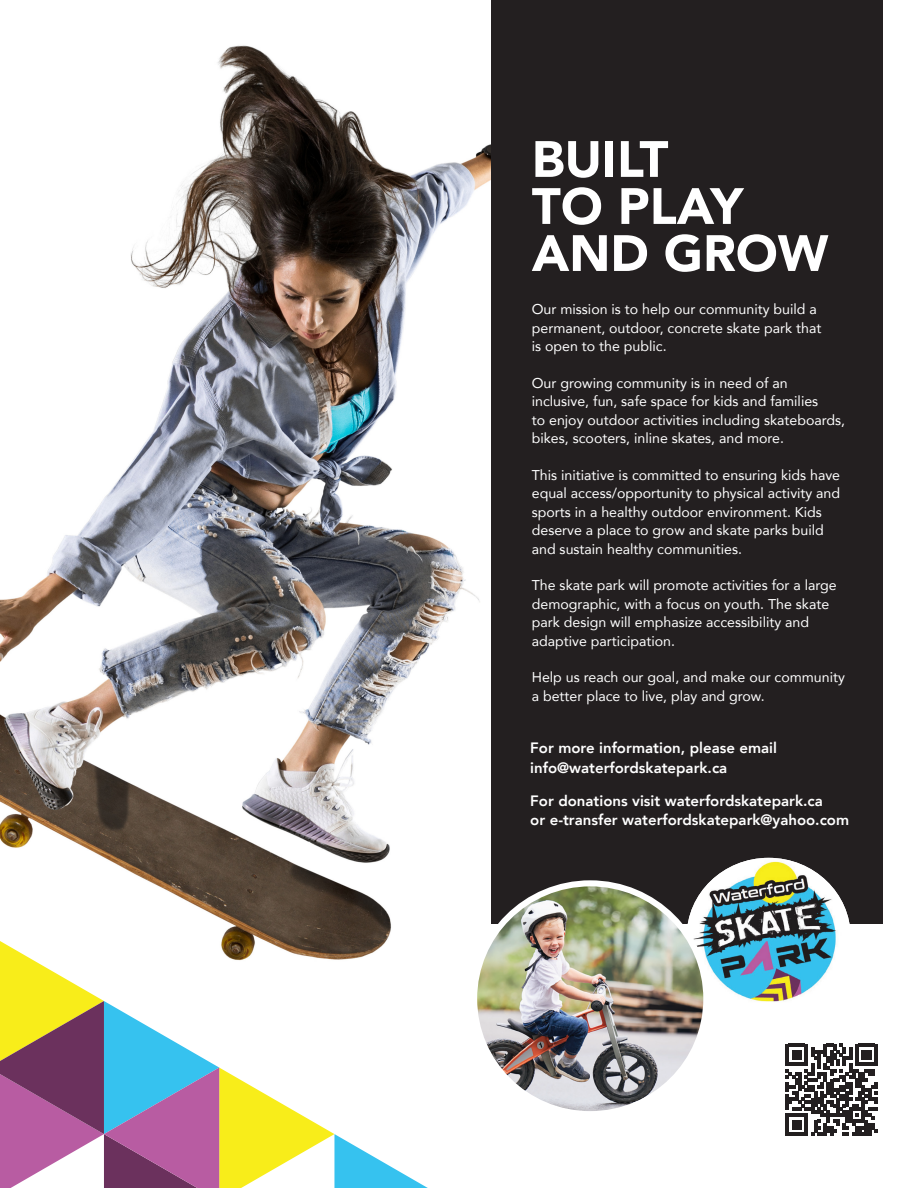
<style>
.page{position:relative;width:918px;height:1188px;background:#fff}
.page>*{position:absolute;margin:0;border:0;box-sizing:border-box;transform-origin:0 0}
.t1{font:900 50.55px/47.1px "Avenir";color:#fff}
.t2{font:800 15px "Avenir";color:#fff}
.t3{font:14.1px/18.5px "Avenir";color:#fff}
</style>
<div class="page">
<img style="left:0;top:45px;width:491px;height:896px">
<div style="left:491px;top:0;width:392px;height:923px;background:#231f20"></div>
<svg style="left:0;top:941px;width:428px;height:247px"></svg>
<img style="left:706px;top:858px;width:145px;height:144px">
<svg style="left:786px;top:1044px;width:91px;height:92px"></svg>
<img style="left:474px;top:883px;width:232px;height:227px">
<div style="left:471px;top:880px;width:238px;height:237px;border:6px solid #fff;border-radius:50%"></div>
<p class="t1" style="left:532px;top:134px;width:298px">BUILT<br>TO PLAY<br>AND GROW</p>
<p class="t3" style="left:532px;top:300px;width:291px">Our mission is to help our community build a permanent, outdoor, concrete skate park that is open to the public.</p>
<p class="t3" style="left:532px;top:373px;width:315px">Our growing community is in need of an inclusive, fun, safe space for kids and families<br>to enjoy outdoor activities including skateboards, bikes, scooters, inline skates, and more.</p>
<p class="t3" style="left:532px;top:465px;width:310px">This initiative is committed to ensuring kids have equal access/opportunity to physical activity and sports in a healthy outdoor environment. Kids deserve a place to grow and skate parks build and sustain healthy communities.</p>
<p class="t3" style="left:532px;top:576px;width:306px">The skate park will promote activities for a large demographic, with a focus on youth. The skate park design will emphasize accessibility and adaptive participation.</p>
<p class="t3" style="left:532px;top:668px;width:315px">Help us reach our goal, and make our community a better place to live, play and grow.</p>
<p class="t2" style="left:530px;top:736px;width:248px">For more information, please email</p>
<p class="t2" style="left:530px;top:756px;width:198px">info@waterfordskatepark.ca</p>
<p class="t2" style="left:530px;top:789px;width:294px">For donations visit waterfordskatepark.ca</p>
<p class="t2" style="left:530px;top:808px;width:320px">or e-transfer waterfordskatepark@yahoo.com</p>
</div>
